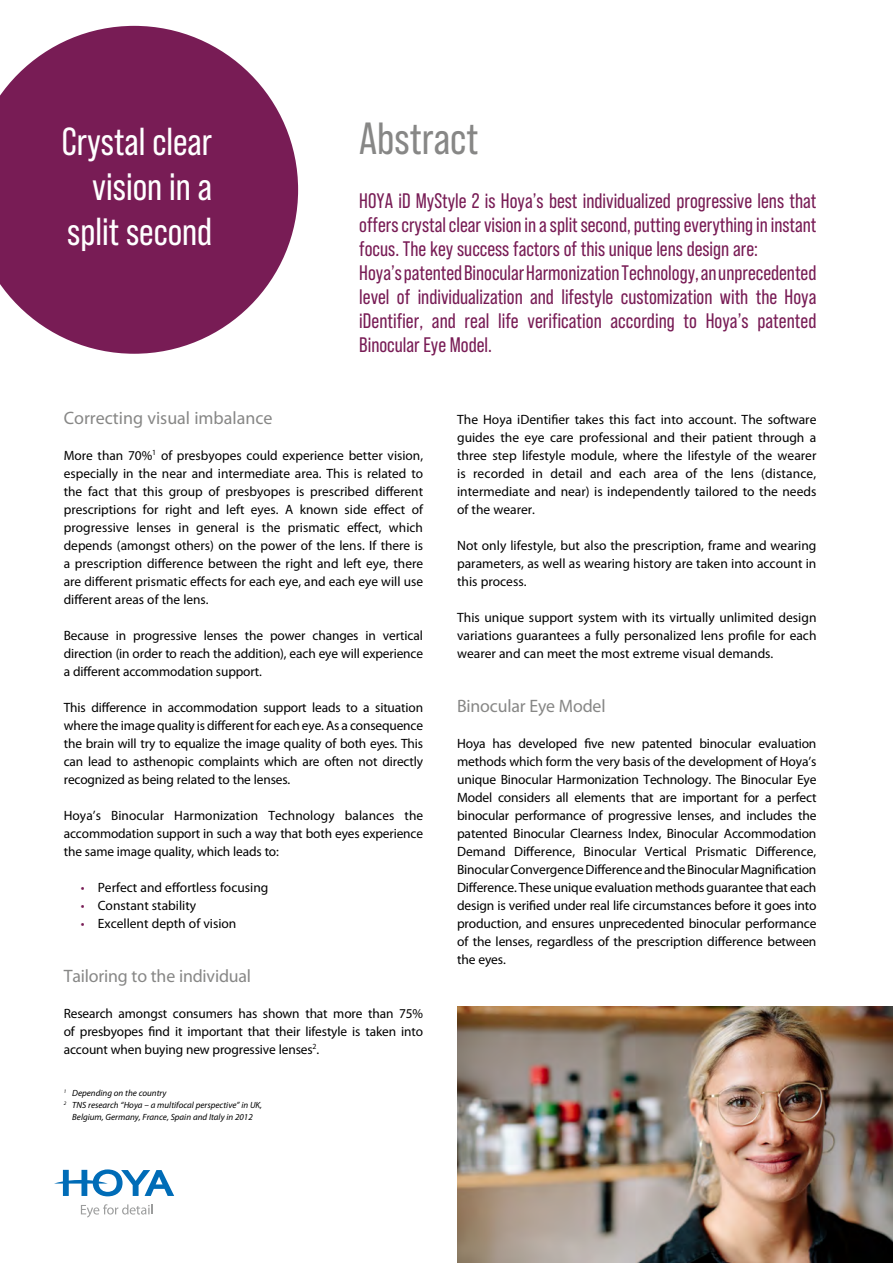
<style>
.page{position:relative;width:893px;height:1263px;background:#fff}
.page>*{position:absolute;margin:0;border:0;box-sizing:border-box;transform-origin:0 0}
.t1{font:45px "Bebas Neue Pro";color:#878786}
.t2{font:39px/45px "Bebas Neue Pro";color:#fff;text-align:right}
.t3{font:21px/24px "Bebas Neue Pro";color:#781c55}
.t4{font:18px "Myriad Pro";letter-spacing:-.01em;color:#878786}
.t5{font:13.5px/18px "Myriad Pro";color:#000;text-align:justify}
.t6{font:italic 9px "Myriad Pro";color:#000}
.s1{color:#781c55}
</style>
<div class="page">
<svg style="left:54px;top:1169px;width:120px;height:27px"></svg>
<svg style="left:81px;top:1204px;width:72px;height:13px"></svg>
<img style="left:457px;top:1006px;width:436px;height:257px">
<svg style="left:0;top:26px;width:298px;height:328px;fill:#781c55"></svg>
<h2 class="t2" style="left:62px;top:118px;width:152px">Crystal clear vision in a split second</h2>
<h1 class="t1" style="left:359px;top:113px;width:120px">Abstract</h1>
<p class="t3" style="left:359px;top:188px;width:459px">HOYA iD MyStyle 2 is Hoya’s best individualized progressive lens that offers crystal clear vision in a split second, putting everything in instant focus. The key success factors of this unique lens design are:<br>Hoya’s patented Binocular Harmonization Technology, an unprecedented level of individualization and lifestyle customization with the Hoya iDentifier, and real life verification according to Hoya’s patented Binocular Eye Model.</p>
<h3 class="t4" style="left:64px;top:408px;width:210px">Correcting visual imbalance</h3>
<p class="t5" style="left:64px;top:447px;width:361px">More than 70%<sup>1</sup> of presbyopes could experience better vision, especially in the near and intermediate area. This is related to the fact that this group of presbyopes is prescribed different prescriptions for right and left eyes. A known side effect of progressive lenses in general is the prismatic effect, which depends (amongst others) on the power of the lens. If there is a prescription difference between the right and left eye, there are different prismatic effects for each eye, and each eye will use different areas of the lens.</p>
<p class="t5" style="left:64px;top:626px;width:361px">Because in progressive lenses the power changes in vertical direction (in order to reach the addition), each eye will experience a different accommodation support.</p>
<p class="t5" style="left:64px;top:698px;width:361px">This difference in accommodation support leads to a situation where the image quality is different for each eye. As a consequence the brain will try to equalize the image quality of both eyes. This can lead to asthenopic complaints which are often not directly recognized as being related to the lenses.</p>
<p class="t5" style="left:64px;top:806px;width:361px">Hoya’s Binocular Harmonization Technology balances the accommodation support in such a way that both eyes experience the same image quality, which leads to:</p>
<p class="t5" style="left:81px;top:879px;width:189px"><span class="s1">•</span> Perfect and effortless focusing</p>
<p class="t5" style="left:81px;top:897px;width:117px"><span class="s1">•</span> Constant stability</p>
<p class="t5" style="left:81px;top:915px;width:157px"><span class="s1">•</span> Excellent depth of vision</p>
<h3 class="t4" style="left:64px;top:966px;width:189px">Tailoring to the individual</h3>
<p class="t5" style="left:64px;top:1005px;width:361px">Research amongst consumers has shown that more than 75% of presbyopes find it important that their lifestyle is taken into account when buying new progressive lenses<sup>2</sup>.</p>
<p class="t6" style="left:64px;top:1088px;width:104px"><sup>1</sup> Depending on the country</p>
<p class="t6" style="left:64px;top:1100px;width:200px"><sup>2</sup> TNS research “Hoya – a multifocal perspective” in UK,</p>
<p class="t6" style="left:72px;top:1112px;width:182px">Belgium, Germany, France, Spain and Italy in 2012</p>
<p class="t5" style="left:457px;top:411px;width:361px">The Hoya iDentifier takes this fact into account. The software guides the eye care professional and their patient through a three step lifestyle module, where the lifestyle of the wearer is recorded in detail and each area of the lens (distance, intermediate and near) is independently tailored to the needs of the wearer.</p>
<p class="t5" style="left:457px;top:537px;width:361px">Not only lifestyle, but also the prescription, frame and wearing parameters, as well as wearing history are taken into account in this process.</p>
<p class="t5" style="left:457px;top:608px;width:361px">This unique support system with its virtually unlimited design variations guarantees a fully personalized lens profile for each wearer and can meet the most extreme visual demands.</p>
<h3 class="t4" style="left:457px;top:696px;width:150px">Binocular Eye Model</h3>
<p class="t5" style="left:457px;top:735px;width:361px">Hoya has developed five new patented binocular evaluation methods which form the very basis of the development of Hoya’s unique Binocular Harmonization Technology. The Binocular Eye Model considers all elements that are important for a perfect binocular performance of progressive lenses, and includes the patented Binocular Clearness Index, Binocular Accommodation Demand Difference, Binocular Vertical Prismatic Difference, Binocular Convergence Difference and the Binocular Magnification Difference. These unique evaluation methods guarantee that each design is verified under real life circumstances before it goes into production, and ensures unprecedented binocular performance of the lenses, regardless of the prescription difference between the eyes.</p>
</div>
